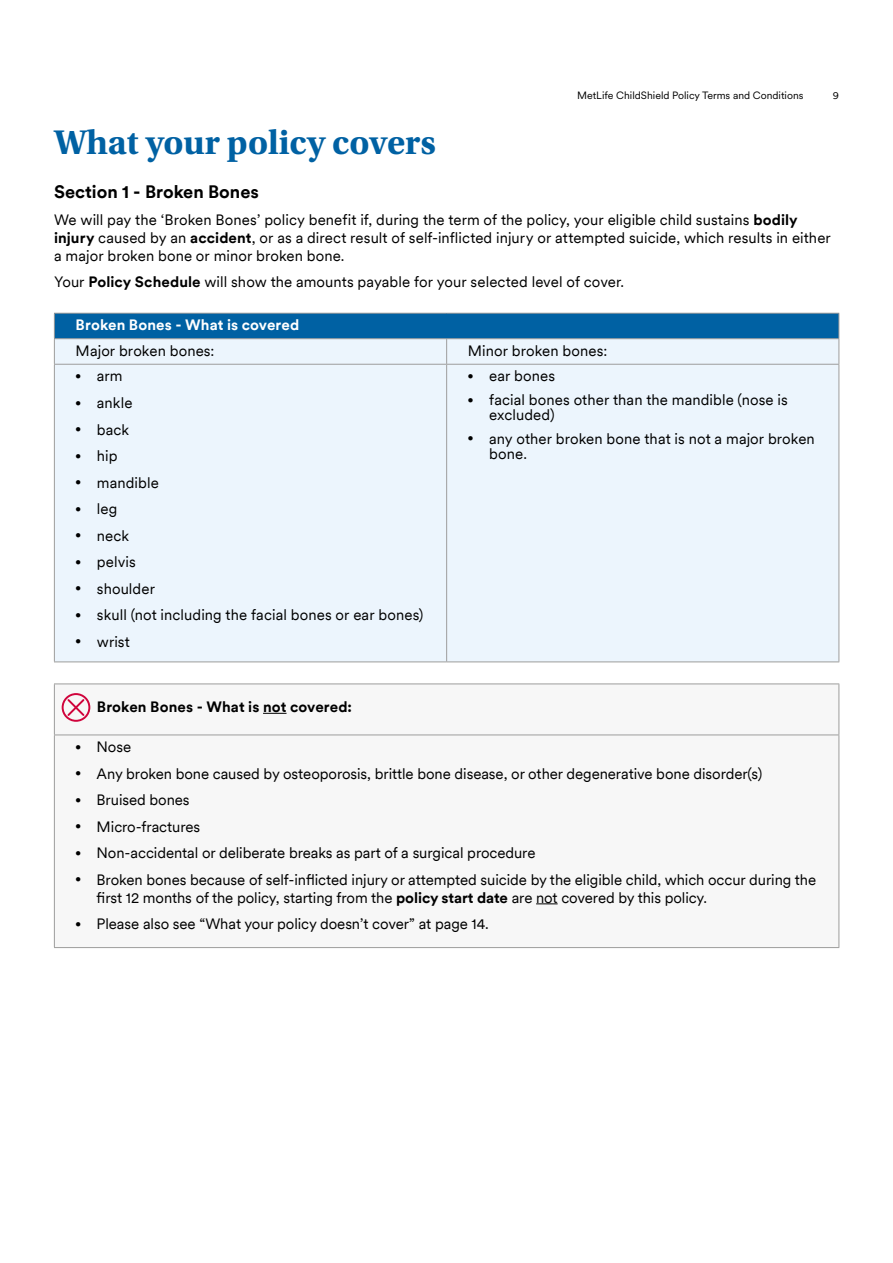
<style>
.page{position:relative;width:893px;height:1263px;background:#fff}
.page>*{position:absolute;margin:0;border:0;box-sizing:border-box;transform-origin:0 0}
.t1{font:700 36px "Utopia Std";letter-spacing:-.005em;color:#0061a3}
.t2{font:700 18px "Met Life Circular TT";color:#000}
.t3{font:15px/18px "Met Life Circular TT";color:#000}
.t4{font:700 15px "Met Life Circular TT";letter-spacing:.005em;color:#000}
.t5{font:700 15px "Met Life Circular TT";letter-spacing:.005em;color:#fff}
.t6{font:10.5px "Met Life Circular";color:#000}
.s1{font-weight:700}
</style>
<div class="page">
<div style="left:54px;top:313px;width:785px;height:26px;background:#0061a3"></div>
<div style="left:55px;top:339px;width:783px;height:322px;background:#ecf5fd"></div>
<hr style="left:54px;top:313px;width:393px;height:1px;background:#9d9d9c">
<hr style="left:447px;top:313px;width:392px;height:1px;background:#9d9d9c">
<hr style="left:54px;top:338px;width:393px;height:1px;background:#9d9d9c">
<svg style="left:54px;top:314px;width:1px;height:50px"></svg>
<hr style="left:447px;top:338px;width:392px;height:1px;background:#9d9d9c">
<svg style="left:446px;top:339px;width:1px;height:25px"></svg>
<svg style="left:838px;top:314px;width:1px;height:50px"></svg>
<hr style="left:54px;top:364px;width:393px;height:1px;background:#9d9d9c">
<hr style="left:54px;top:365px;width:1px;height:296px;background:#9d9d9c">
<hr style="left:447px;top:364px;width:392px;height:1px;background:#9d9d9c">
<hr style="left:446px;top:365px;width:1px;height:296px;background:#9d9d9c">
<hr style="left:838px;top:365px;width:1px;height:296px;background:#9d9d9c">
<hr style="left:54px;top:661px;width:393px;height:1px;background:#9d9d9c">
<hr style="left:447px;top:661px;width:392px;height:1px;background:#9d9d9c">
<svg style="left:55px;top:684px;width:783px;height:221px"></svg>
<hr style="left:54px;top:683px;width:785px;height:1px;background:#9d9d9c">
<hr style="left:54px;top:684px;width:1px;height:50px;background:#9d9d9c">
<hr style="left:838px;top:684px;width:1px;height:50px;background:#9d9d9c">
<hr style="left:54px;top:734px;width:785px;height:1px;background:#9d9d9c">
<hr style="left:54px;top:735px;width:1px;height:212px;background:#9d9d9c">
<hr style="left:838px;top:735px;width:1px;height:212px;background:#9d9d9c">
<hr style="left:54px;top:947px;width:785px;height:1px;background:#9d9d9c">
<svg style="left:263px;top:713px;width:24px;height:1px"></svg>
<svg style="left:536px;top:903px;width:22px;height:1px"></svg>
<div style="left:62px;top:693px;width:28px;height:29px;border:2px solid #d0043c;border-radius:50%"></div>
<svg style="left:66px;top:697px;width:20px;height:21px"></svg>
<p class="t6" style="left:577px;top:89px;width:228px">MetLife ChildShield Policy Terms and Conditions</p>
<p class="t6" style="left:833px;top:89px;width:8px">9</p>
<h1 class="t1" style="left:54px;top:121px;width:383px">What your policy covers</h1>
<p class="t2" style="left:54px;top:180px;width:206px">Section 1 - Broken Bones</p>
<p class="t3" style="left:54px;top:210px;width:778px">We will pay the ‘Broken Bones’ policy benefit if, during the term of the policy, your eligible child sustains <span class="s1">bodily injury</span> caused by an <span class="s1">accident</span>, or as a direct result of self-inflicted injury or attempted suicide, which results in either a major broken bone or minor broken bone.</p>
<p class="t3" style="left:54px;top:272px;width:572px">Your <span class="s1">Policy Schedule</span> will show the amounts payable for your selected level of cover.</p>
<p class="t5" style="left:76px;top:315px;width:225px">Broken Bones - What is covered</p>
<p class="t3" style="left:76px;top:341px;width:140px">Major broken bones:</p>
<p class="t3" style="left:468px;top:341px;width:141px">Minor broken bones:</p>
<p class="t3" style="left:76px;top:367px;width:49px">● arm</p>
<p class="t3" style="left:76px;top:393px;width:58px">● ankle</p>
<p class="t3" style="left:76px;top:420px;width:55px">● back</p>
<p class="t3" style="left:76px;top:446px;width:43px">● hip</p>
<p class="t3" style="left:76px;top:473px;width:85px">● mandible</p>
<p class="t3" style="left:76px;top:499px;width:43px">● leg</p>
<p class="t3" style="left:76px;top:526px;width:55px">● neck</p>
<p class="t3" style="left:76px;top:552px;width:62px">● pelvis</p>
<p class="t3" style="left:76px;top:579px;width:81px">● shoulder</p>
<p class="t3" style="left:76px;top:605px;width:349px">● skull (not including the facial bones or ear bones)</p>
<p class="t3" style="left:76px;top:632px;width:56px">● wrist</p>
<p class="t3" style="left:468px;top:367px;width:89px">● ear bones</p>
<p class="t3" style="left:489px;top:392px;width:300px;line-height:15px;text-indent:-21px">● facial bones other than the mandible (nose is excluded)</p>
<p class="t3" style="left:489px;top:430px;width:327px;line-height:15px;text-indent:-21px">● any other broken bone that is not a major broken bone.</p>
<p class="t4" style="left:97px;top:697px;width:257px">Broken Bones - What is not covered:</p>
<p class="t3" style="left:76px;top:737px;width:57px">● Nose</p>
<p class="t3" style="left:76px;top:764px;width:688px">● Any broken bone caused by osteoporosis, brittle bone disease, or other degenerative bone disorder(s)</p>
<p class="t3" style="left:76px;top:790px;width:116px">● Bruised bones</p>
<p class="t3" style="left:76px;top:817px;width:126px">● Micro-fractures</p>
<p class="t3" style="left:76px;top:843px;width:461px">● Non-accidental or deliberate breaks as part of a surgical procedure</p>
<p class="t3" style="left:97px;top:870px;width:721px;text-indent:-21px">● Broken bones because of self-inflicted injury or attempted suicide by the eligible child, which occur during the first 12 months of the policy, starting from the <span class="s1">policy start date</span> are not covered by this policy.</p>
<p class="t3" style="left:76px;top:914px;width:415px">● Please also see “What your policy doesn’t cover” at page 14.</p>
</div>
